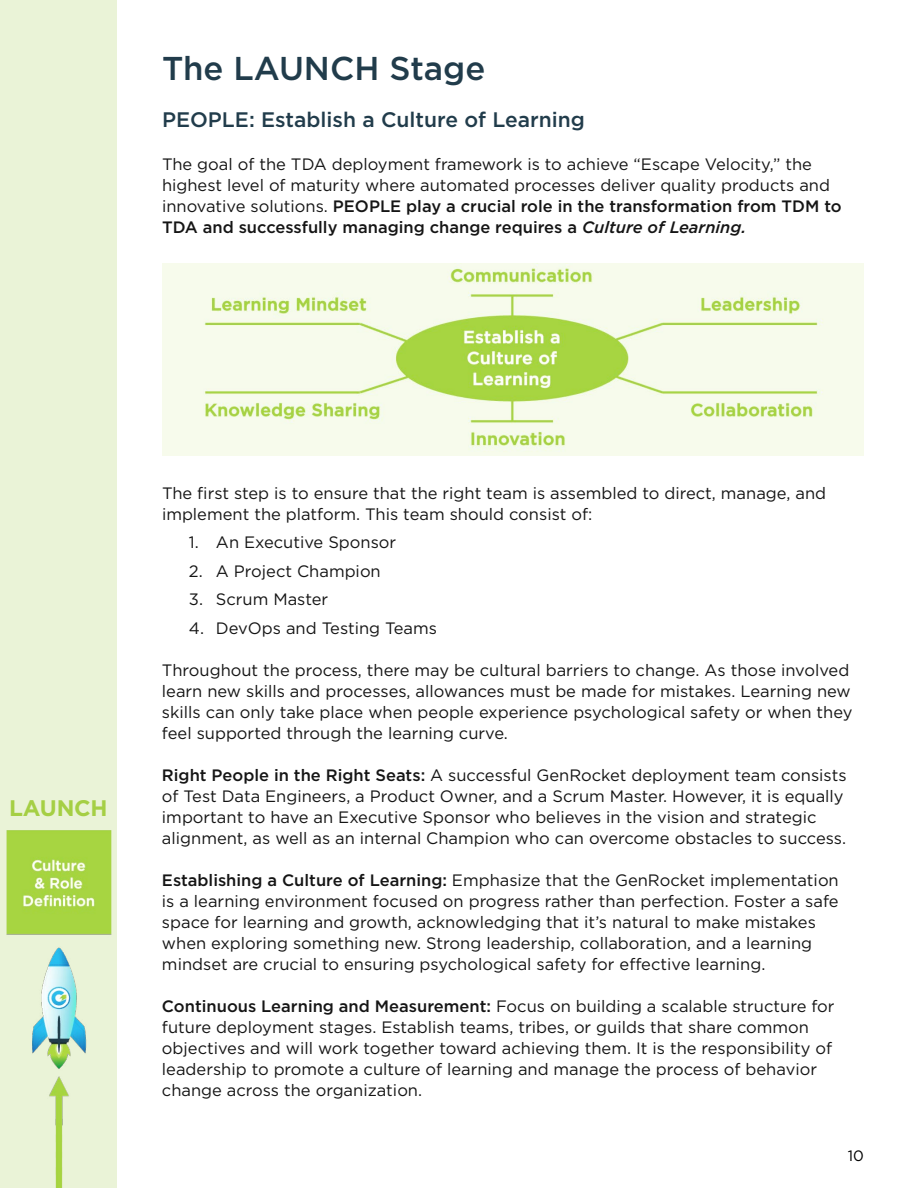
<style>
.page{position:relative;width:918px;height:1188px;background:#fff}
.page>*{position:absolute;margin:0;border:0;box-sizing:border-box;transform-origin:0 0}
.t1{font:500 33px "Gotham";color:#213c4b}
.t2{font:700 22.5px "Gotham";letter-spacing:-.01em;color:#a5cf44}
.t3{font:500 21px "Gotham";color:#213c4b}
.t4{font:16.5px/21px "Gotham";color:#151515}
.t5{font:15px "Gotham";color:#000}
.s1{font-weight:500}
.s2{font-weight:500;font-style:italic}
</style>
<div class="page">
<div style="left:0;top:0;width:117px;height:1188px;background:#eaf3d7"></div>
<img style="left:162px;top:263px;width:702px;height:192px">
<img style="left:6px;top:830px;width:106px;height:358px">
<h1 class="t1" style="left:162px;top:47px;width:325px">The LAUNCH Stage</h1>
<p class="t3" style="left:162px;top:106px;width:425px">PEOPLE: Establish a Culture of Learning</p>
<p class="t4" style="left:162px;top:154px;width:681px">The goal of the TDA deployment framework is to achieve “Escape Velocity,” the highest level of maturity where automated processes deliver quality products and innovative solutions. <span class="s1">PEOPLE play a crucial role in the transformation from TDM to TDA and successfully managing change requires a</span> <span class="s2">Culture of Learning.</span></p>
<h2 class="t2" style="left:9px;top:793px;width:100px">LAUNCH</h2>
<p class="t4" style="left:162px;top:482px;width:666px">The first step is to ensure that the right team is assembled to direct, manage, and implement the platform. This team should consist of:</p>
<p class="t4" style="left:189px;top:531px;width:209px">1. An Executive Sponsor</p>
<p class="t4" style="left:189px;top:560px;width:193px">2. A Project Champion</p>
<p class="t4" style="left:189px;top:588px;width:141px">3. Scrum Master</p>
<p class="t4" style="left:189px;top:617px;width:250px">4. DevOps and Testing Teams</p>
<p class="t4" style="left:162px;top:659px;width:692px">Throughout the process, there may be cultural barriers to change. As those involved learn new skills and processes, allowances must be made for mistakes. Learning new skills can only take place when people experience psychological safety or when they feel supported through the learning curve.</p>
<p class="t4" style="left:162px;top:764px;width:686px"><span class="s1">Right People in the Right Seats:</span> A successful GenRocket deployment team consists of Test Data Engineers, a Product Owner, and a Scrum Master. However, it is equally important to have an Executive Sponsor who believes in the vision and strategic alignment, as well as an internal Champion who can overcome obstacles to success.</p>
<p class="t4" style="left:162px;top:869px;width:678px"><span class="s1">Establishing a Culture of Learning:</span> Emphasize that the GenRocket implementation is a learning environment focused on progress rather than perfection. Foster a safe space for learning and growth, acknowledging that it’s natural to make mistakes when exploring something new. Strong leadership, collaboration, and a learning mindset are crucial to ensuring psychological safety for effective learning.</p>
<p class="t4" style="left:162px;top:995px;width:674px"><span class="s1">Continuous Learning and Measurement:</span> Focus on building a scalable structure for future deployment stages. Establish teams, tribes, or guilds that share common objectives and will work together toward achieving them. It is the responsibility of leadership to promote a culture of learning and manage the process of behavior change across the organization.</p>
<p class="t5" style="left:848px;top:1146px;width:18px">10</p>
</div>
